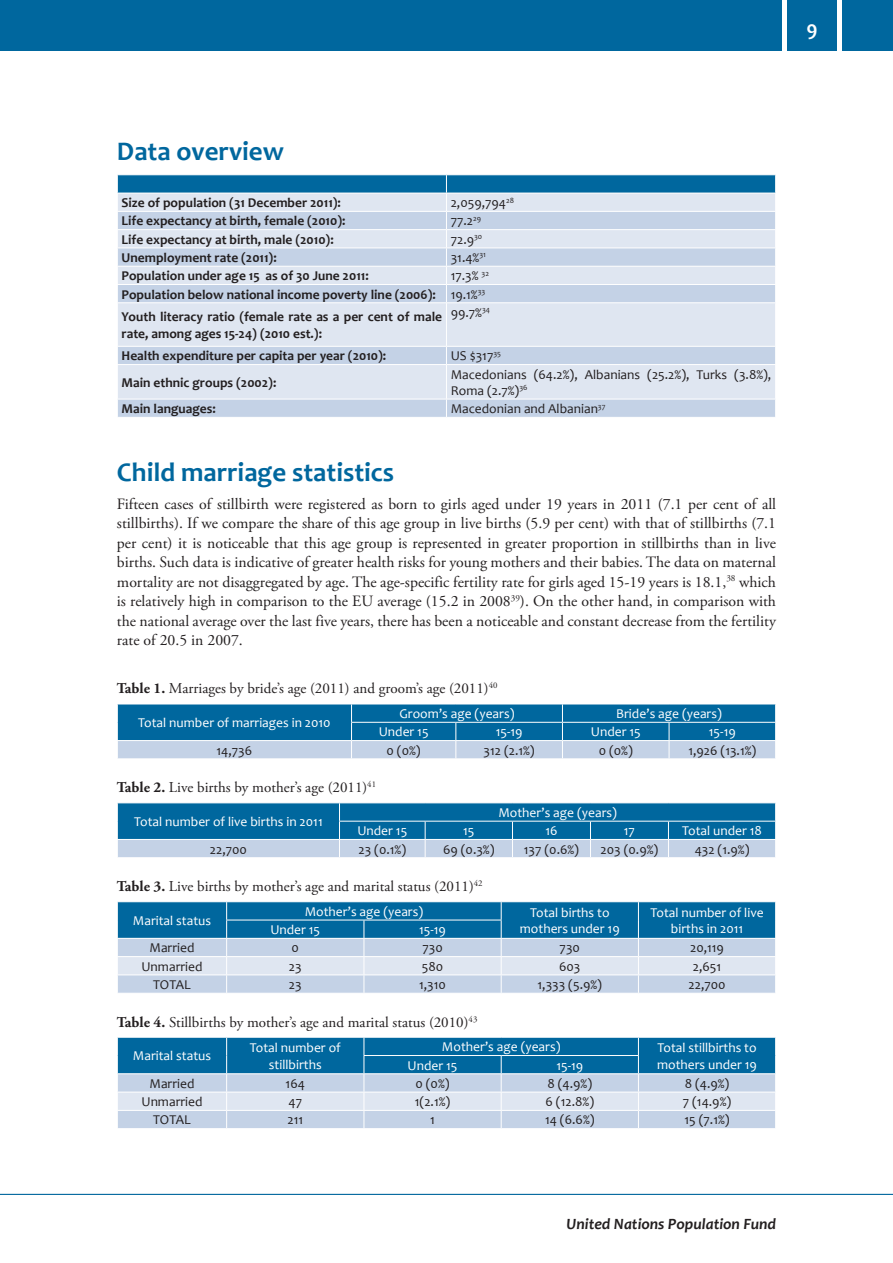
<style>
.page{position:relative;width:893px;height:1263px;background:#fff}
.page>*{position:absolute;margin:0;border:0;box-sizing:border-box;transform-origin:0 0}
.t1{font:700 27px "Candara";color:#00679e}
.t2{font:700 21px "Candara";color:#fff}
.t3{font:15.75px/19.5px "Adobe Garamond Pro";color:#231f20;text-align:justify}
.t4{font:italic 700 15.75px "Candara";color:#231f20}
.t5{font:15px "Adobe Garamond Pro";color:#231f20}
.t6{font:700 13.5px/18.3px "Candara";color:#231f20;text-align:right}
.t7{font:13.5px/16.2px "Candara";color:#231f20}
.t8{font:13.5px/16.2px "Candara";color:#fff;text-align:center}
.s1{font-weight:400}
.s2{font-weight:700}
</style>
<div class="page">
<div style="left:0;top:0;width:893px;height:51px;background:#00679e"></div>
<div style="left:782px;top:0;width:5px;height:60px;background:#fff"></div>
<hr style="left:838px;top:0;width:4px;height:60px;background:#fff">
<hr style="left:0;top:1194px;width:893px;height:1px;background:#00679e">
<svg style="left:118px;top:303px;width:657px;height:114px;background:#d7e0ed"></svg>
<svg style="left:117px;top:175px;width:659px;height:127px;background:#b7cde1"></svg>
<hr style="left:446px;top:303px;width:1px;height:43px;background:#fff">
<hr style="left:117px;top:346px;width:329px;height:1px;background:#fff">
<hr style="left:446px;top:346px;width:330px;height:1px;background:#fff">
<svg style="left:446px;top:347px;width:1px;height:17px"></svg>
<hr style="left:117px;top:364px;width:329px;height:1px;background:#fff">
<hr style="left:446px;top:364px;width:330px;height:1px;background:#fff">
<hr style="left:446px;top:365px;width:1px;height:34px;background:#fff">
<hr style="left:117px;top:399px;width:329px;height:1px;background:#fff">
<hr style="left:446px;top:399px;width:330px;height:1px;background:#fff">
<svg style="left:446px;top:399px;width:1px;height:18px"></svg>
<svg style="left:117px;top:704px;width:659px;height:54px;background:#498fb8"></svg>
<svg style="left:117px;top:803px;width:659px;height:54px;background:#488fb8"></svg>
<svg style="left:117px;top:902px;width:659px;height:91px;background:#80afcd"></svg>
<svg style="left:117px;top:1037px;width:659px;height:91px;background:#81afcd"></svg>
<h2 class="t2" style="left:807px;top:15px;width:13px">9</h2>
<h1 class="t1" style="left:117px;top:134px;width:169px">Data overview</h1>
<p class="t6" style="left:122px;top:193px;width:221px">Size of population (31 December 2011):</p>
<p class="t7" style="left:451px;top:194px;width:65px">2,059,794<sup>28</sup></p>
<p class="t6" style="left:122px;top:212px;width:225px">Life expectancy at birth, female (2010):</p>
<p class="t7" style="left:451px;top:213px;width:32px">77.2<sup>29</sup></p>
<p class="t6" style="left:122px;top:230px;width:214px">Life expectancy at birth, male (2010):</p>
<p class="t7" style="left:451px;top:231px;width:33px">72.9<sup>30</sup></p>
<p class="t6" style="left:122px;top:248px;width:157px">Unemployment rate (2011):</p>
<p class="t7" style="left:451px;top:249px;width:37px">31.4%<sup>31</sup></p>
<p class="t6" style="left:122px;top:267px;width:249px">Population under age 15 as of 30 June 2011:</p>
<p class="t6" style="left:122px;top:267px;width:369px"><span class="s1">17.3%</span> <sup>32<br></sup>Population below national income poverty line (2006): <span class="s1">19.1%</span><sup>33</sup></p>
<p class="t6" style="left:122px;top:309px;width:322px;line-height:16.2px;text-align:left">Youth literacy ratio (female rate as a per cent of male rate, among ages 15-24) (2010 est.):</p>
<p class="t7" style="left:451px;top:304px;width:41px">99.7%<sup>34</sup></p>
<p class="t6" style="left:122px;top:347px;width:266px">Health expenditure per capita per year (2010):</p>
<p class="t7" style="left:451px;top:348px;width:52px">US $317<sup>35</sup></p>
<p class="t6" style="left:122px;top:373px;width:156px">Main ethnic groups (2002):</p>
<p class="t7" style="left:451px;top:366px;width:322px">Macedonians (64.2%), Albanians (25.2%), Turks (3.8%),<br>Roma (2.7%)<sup>36</sup></p>
<p class="t6" style="left:122px;top:399px;width:96px">Main languages:</p>
<p class="t7" style="left:451px;top:400px;width:156px">Macedonian and Albanian<sup>37</sup></p>
<h1 class="t1" style="left:117px;top:455px;width:279px">Child marriage statistics</h1>
<p class="t3" style="left:117px;top:494px;width:661px">Fifteen cases of stillbirth were registered as born to girls aged under 19 years in 2011 (7.1 per cent of all stillbirths). If we compare the share of this age group in live births (5.9 per cent) with that of stillbirths (7.1 per cent) it is noticeable that this age group is represented in greater proportion in stillbirths than in live births. Such data is indicative of greater health risks for young mothers and their babies. The data on maternal mortality are not disaggregated by age. The age-specific fertility rate for girls aged 15-19 years is 18.1,<sup>38</sup> which is relatively high in comparison to the EU average (15.2 in 2008<sup>39</sup>). On the other hand, in comparison with the national average over the last five years, there has been a noticeable and constant decrease from the fertility rate of 20.5 in 2007.</p>
<p class="t5" style="left:117px;top:680px;width:382px"><span class="s2">Table 1.</span> Marriages by bride’s age (2011) and groom’s age (2011)<sup>40</sup></p>
<p class="t8" style="left:138px;top:714px;width:194px">Total number of marriages in 2010</p>
<p class="t8" style="left:400px;top:705px;width:116px">Groom’s age (years)</p>
<p class="t8" style="left:616px;top:705px;width:107px">Bride’s age (years)</p>
<p class="t8" style="left:379px;top:724px;width:51px">Under 15</p>
<p class="t8" style="left:496px;top:724px;width:28px">15-19</p>
<p class="t8" style="left:591px;top:724px;width:51px">Under 15</p>
<p class="t8" style="left:709px;top:724px;width:28px">15-19</p>
<p class="t7" style="left:217px;top:742px;width:37px">14,736</p>
<p class="t7" style="left:387px;top:742px;width:36px">0 (0%)</p>
<p class="t7" style="left:484px;top:742px;width:53px">312 (2.1%)</p>
<p class="t7" style="left:599px;top:742px;width:36px">0 (0%)</p>
<p class="t7" style="left:688px;top:742px;width:69px">1,926 (13.1%)</p>
<p class="t5" style="left:117px;top:778px;width:261px"><span class="s2">Table 2.</span> Live births by mother’s age (2011)<sup>41</sup></p>
<p class="t8" style="left:134px;top:813px;width:190px">Total number of live births in 2011</p>
<p class="t8" style="left:498px;top:804px;width:120px">Mother’s age (years)</p>
<p class="t8" style="left:357px;top:822px;width:51px">Under 15</p>
<p class="t8" style="left:463px;top:822px;width:13px">15</p>
<p class="t8" style="left:545px;top:822px;width:14px">16</p>
<p class="t8" style="left:624px;top:822px;width:13px">17</p>
<p class="t8" style="left:682px;top:822px;width:81px">Total under 18</p>
<p class="t7" style="left:210px;top:841px;width:39px">22,700</p>
<p class="t7" style="left:358px;top:841px;width:49px">23 (0.1%)</p>
<p class="t7" style="left:443px;top:841px;width:53px">69 (0.3%)</p>
<p class="t7" style="left:524px;top:841px;width:57px">137 (0.6%)</p>
<p class="t7" style="left:601px;top:841px;width:59px">203 (0.9%)</p>
<p class="t7" style="left:695px;top:841px;width:56px">432 (1.9%)</p>
<p class="t5" style="left:117px;top:877px;width:367px"><span class="s2">Table 3.</span> Live births by mother’s age and marital status (2011)<sup>42</sup></p>
<p class="t8" style="left:133px;top:912px;width:80px">Marital status</p>
<p class="t8" style="left:305px;top:903px;width:120px">Mother’s age (years)</p>
<p class="t8" style="left:520px;top:904px;width:101px">Total births to mothers under 19</p>
<p class="t8" style="left:650px;top:904px;width:115px">Total number of live</p>
<p class="t8" style="left:270px;top:921px;width:51px">Under 15</p>
<p class="t8" style="left:419px;top:921px;width:28px">15-19</p>
<p class="t8" style="left:671px;top:920px;width:74px">births in 2011</p>
<p class="t7" style="left:149px;top:940px;width:47px">Married</p>
<p class="t7" style="left:292px;top:940px;width:9px">0</p>
<p class="t7" style="left:422px;top:940px;width:22px">730</p>
<p class="t7" style="left:560px;top:940px;width:22px">730</p>
<p class="t7" style="left:690px;top:940px;width:35px">20,119</p>
<p class="t7" style="left:141px;top:958px;width:63px">Unmarried</p>
<p class="t7" style="left:289px;top:958px;width:14px">23</p>
<p class="t7" style="left:422px;top:958px;width:23px">580</p>
<p class="t7" style="left:559px;top:958px;width:23px">603</p>
<p class="t7" style="left:693px;top:958px;width:30px">2,651</p>
<p class="t7" style="left:153px;top:976px;width:39px">TOTAL</p>
<p class="t7" style="left:289px;top:976px;width:14px">23</p>
<p class="t7" style="left:419px;top:976px;width:28px">1,310</p>
<p class="t7" style="left:538px;top:976px;width:66px">1,333 (5.9%)</p>
<p class="t7" style="left:688px;top:976px;width:39px">22,700</p>
<p class="t5" style="left:117px;top:1013px;width:362px"><span class="s2">Table 4.</span> Stillbirths by mother’s age and marital status (2010)<sup>43</sup></p>
<p class="t8" style="left:133px;top:1048px;width:80px">Marital status</p>
<p class="t8" style="left:250px;top:1040px;width:92px">Total number of stillbirths</p>
<p class="t8" style="left:442px;top:1039px;width:120px">Mother’s age (years)</p>
<p class="t8" style="left:657px;top:1040px;width:101px">Total stillbirths to</p>
<p class="t8" style="left:408px;top:1057px;width:51px">Under 15</p>
<p class="t8" style="left:556px;top:1057px;width:28px">15-19</p>
<p class="t8" style="left:657px;top:1056px;width:101px">mothers under 19</p>
<p class="t7" style="left:149px;top:1075px;width:47px">Married</p>
<p class="t7" style="left:286px;top:1075px;width:21px">164</p>
<p class="t7" style="left:416px;top:1075px;width:36px">0 (0%)</p>
<p class="t7" style="left:547px;top:1075px;width:46px">8 (4.9%)</p>
<p class="t7" style="left:685px;top:1075px;width:46px">8 (4.9%)</p>
<p class="t7" style="left:141px;top:1093px;width:63px">Unmarried</p>
<p class="t7" style="left:289px;top:1093px;width:15px">47</p>
<p class="t7" style="left:415px;top:1093px;width:37px">1(2.1%)</p>
<p class="t7" style="left:546px;top:1093px;width:50px">6 (12.8%)</p>
<p class="t7" style="left:683px;top:1093px;width:50px">7 (14.9%)</p>
<p class="t7" style="left:153px;top:1112px;width:39px">TOTAL</p>
<p class="t7" style="left:287px;top:1112px;width:17px">211</p>
<p class="t7" style="left:430px;top:1112px;width:6px">1</p>
<p class="t7" style="left:545px;top:1112px;width:51px">14 (6.6%)</p>
<p class="t7" style="left:684px;top:1112px;width:47px">15 (7.1%)</p>
<p class="t4" style="left:566px;top:1214px;width:211px">United Nations Population Fund</p>
</div>
